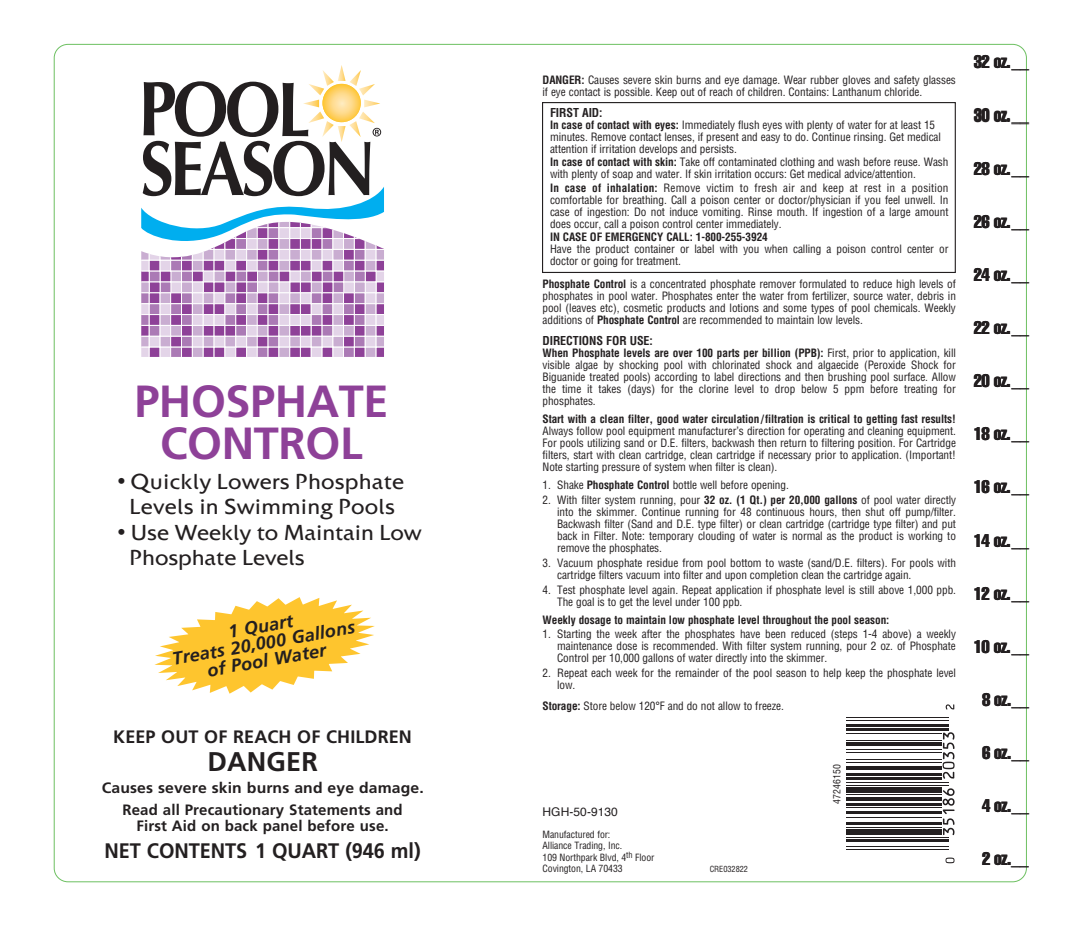
<style>
.page{position:relative;width:1078px;height:944px;background:#fff}
.page>*{position:absolute;margin:0;border:0;box-sizing:border-box;transform-origin:0 0}
.t1{font:700 45px/42px "Frutiger";letter-spacing:-.01em;color:#8e4198;text-align:center}
.t2{font:700 27px "Frutiger";letter-spacing:.005em;color:#231f20}
.t3{font:500 22.5px/25.5px "Colosseum";letter-spacing:.005em;color:#231f20;text-align:center}
.t4{font:700 21px "Frutiger";letter-spacing:-.005em;color:#231f20;scale:.95 1}
.t5{font:extra-condensed 18px "Helvetica";letter-spacing:-.025em;color:#231f20}
.t6{font:italic 700 18px/17.2px "Frutiger";color:#231f20;text-align:center}
.t7{font:700 18px "Frutiger";letter-spacing:.005em;color:#231f20}
.t8{font:700 15px/16.5px "Frutiger";letter-spacing:.01em;color:#231f20;text-align:center}
.t9{font:700 15px "Frutiger";letter-spacing:.01em;color:#231f20;scale:1.05 1}
.t10{font:700 condensed 12px "Helvetica";letter-spacing:-.005em;color:#231f20}
.t11{font:12px "Helvetica";letter-spacing:.005em;color:#231f20}
.t12{font:condensed 11.25px/12px "Helvetica";letter-spacing:-.005em;color:#231f20}
.t13{font:700 condensed 11.25px "Helvetica";letter-spacing:-.005em;color:#231f20}
.t14{font:condensed 9.75px/11.1px "Helvetica";letter-spacing:-.005em;color:#231f20}
.t15{font:condensed 9.75px "Helvetica";letter-spacing:.02em;color:#231f20}
.t16{font:condensed 8.25px "Helvetica";letter-spacing:-.005em;color:#231f20}
.s1{font-weight:700}
</style>
<div class="page">
<hr style="left:846px;top:849px;width:102px;height:1px;background:#231f20">
<hr style="left:846px;top:846px;width:102px;height:1px;background:#231f20">
<hr style="left:846px;top:839px;width:102px;height:2px;background:#231f20">
<hr style="left:846px;top:836px;width:102px;height:1px;background:#231f20">
<div style="left:846px;top:829px;width:95px;height:5px;background:#231f20"></div>
<hr style="left:846px;top:826px;width:95px;height:1px;background:#231f20">
<hr style="left:846px;top:822px;width:95px;height:2px;background:#231f20">
<hr style="left:846px;top:816px;width:95px;height:1px;background:#231f20">
<hr style="left:846px;top:811px;width:95px;height:2px;background:#231f20">
<hr style="left:846px;top:807px;width:95px;height:1px;background:#231f20">
<hr style="left:846px;top:802px;width:95px;height:3px;background:#231f20">
<hr style="left:846px;top:797px;width:95px;height:4px;background:#231f20">
<hr style="left:846px;top:794px;width:95px;height:1px;background:#231f20">
<div style="left:846px;top:787px;width:95px;height:5px;background:#231f20"></div>
<hr style="left:846px;top:784px;width:102px;height:1px;background:#231f20">
<hr style="left:846px;top:781px;width:102px;height:1px;background:#231f20">
<hr style="left:846px;top:777px;width:95px;height:3px;background:#231f20">
<hr style="left:846px;top:773px;width:95px;height:2px;background:#231f20">
<hr style="left:846px;top:766px;width:95px;height:4px;background:#231f20">
<hr style="left:846px;top:762px;width:95px;height:1px;background:#231f20">
<hr style="left:846px;top:759px;width:95px;height:1px;background:#231f20">
<hr style="left:846px;top:752px;width:95px;height:1px;background:#231f20">
<hr style="left:846px;top:749px;width:95px;height:1px;background:#231f20">
<hr style="left:846px;top:742px;width:95px;height:4px;background:#231f20">
<hr style="left:846px;top:739px;width:95px;height:1px;background:#231f20">
<hr style="left:846px;top:732px;width:95px;height:1px;background:#231f20">
<hr style="left:846px;top:728px;width:102px;height:2px;background:#231f20">
<hr style="left:846px;top:724px;width:102px;height:2px;background:#231f20">
<hr style="left:846px;top:720px;width:102px;height:1px;background:#231f20">
<hr style="left:846px;top:717px;width:102px;height:1px;background:#231f20">
<svg style="left:945px;top:857px;width:9px;height:6px"></svg>
<svg style="left:942px;top:788px;width:12px;height:47px"></svg>
<svg style="left:942px;top:732px;width:12px;height:46px"></svg>
<svg style="left:945px;top:704px;width:9px;height:5px"></svg>
<svg style="left:141px;top:65px;width:243px;height:292px"></svg>
<svg style="left:322px;top:84px;width:39px;height:38px"></svg>
<svg style="left:154px;top:597px;width:221px;height:96px"></svg>
<div style="left:542px;top:102px;width:414px;height:171px;border:1px solid #231f20"></div>
<h1 class="t1" style="left:134px;top:380px;width:255px">PHOSPHATE<br>CONTROL</h1>
<h3 class="t3" style="left:118px;top:469px;width:288px">• Quickly Lowers Phosphate<br>Levels in Swimming Pools</h3>
<h3 class="t3" style="left:130px;top:520px;width:294px;text-align:left;text-indent:-12px">• Use Weekly to Maintain Low<br>Phosphate Levels</h3>
<h3 class="t6" style="left:168px;top:633px;width:187px;rotate:-10deg">1 Quart<br>Treats 20,000 Gallons of Pool Water</h3>
<h3 class="t7" style="left:113px;top:725px;width:300px">KEEP OUT OF REACH OF CHILDREN</h3>
<h2 class="t2" style="left:207px;top:745px;width:112px">DANGER</h2>
<h3 class="t9" style="left:102px;top:779px;width:308px">Causes severe skin burns and eye damage.</h3>
<h3 class="t8" style="left:122px;top:801px;width:282px">Read all Precautionary Statements and<br>First Aid on back panel before use.</h3>
<h3 class="t4" style="left:105px;top:838px;width:334px">NET CONTENTS 1 QUART (946 ml)</h3>
<p class="t12" style="left:542px;top:73px;width:415px"><span class="s1">DANGER:</span> Causes severe skin burns and eye damage. Wear rubber gloves and safety glasses if eye contact is possible. Keep out of reach of children. Contains: Lanthanum chloride.</p>
<p class="t10" style="left:550px;top:105px;width:54px">FIRST AID:</p>
<p class="t12" style="left:550px;top:118px;width:392px"><span class="s1">In case of contact with eyes:</span> Immediately flush eyes with plenty of water for at least 15 minutes. Remove contact lenses, if present and easy to do. Continue rinsing. Get medical attention if irritation develops and persists.</p>
<p class="t12" style="left:550px;top:156px;width:400px"><span class="s1">In case of contact with skin:</span> Take off contaminated clothing and wash before reuse. Wash with plenty of soap and water. If skin irritation occurs: Get medical advice/attention.</p>
<p class="t12" style="left:550px;top:181px;width:400px;text-align:justify"><span class="s1">In case of inhalation:</span> Remove victim to fresh air and keep at rest in a position comfortable for breathing. Call a poison center or doctor/physician if you feel unwell. In case of ingestion: Do not induce vomiting. Rinse mouth. If ingestion of a large amount does occur, call a poison control center immediately.</p>
<p class="t13" style="left:550px;top:230px;width:219px">IN CASE OF EMERGENCY CALL: 1-800-255-3924</p>
<p class="t12" style="left:550px;top:243px;width:400px">Have the product container or label with you when calling a poison control center or doctor or going for treatment.</p>
<p class="t12" style="left:542px;top:277px;width:415px;text-align:justify"><span class="s1">Phosphate Control</span> is a concentrated phosphate remover formulated to reduce high levels of phosphates in pool water. Phosphates enter the water from fertilizer, source water, debris in pool (leaves etc), cosmetic products and lotions and some types of pool chemicals. Weekly additions of <span class="s1">Phosphate Control</span> are recommended to maintain low levels.</p>
<p class="t10" style="left:542px;top:333px;width:112px">DIRECTIONS FOR USE:</p>
<p class="t12" style="left:542px;top:346px;width:415px;text-align:justify"><span class="s1">When Phosphate levels are over 100 parts per billion (PPB):</span> First, prior to application, kill visible algae by shocking pool with chlorinated shock and algaecide (Peroxide Shock for Biguanide treated pools) according to label directions and then brushing pool surface. Allow the time it takes (days) for the clorine level to drop below 5 ppm before treating for phosphates.</p>
<p class="t13" style="left:542px;top:411px;width:415px">Start with a clean filter, good water circulation/filtration is critical to getting fast results!</p>
<p class="t12" style="left:542px;top:424px;width:415px;text-align:justify">Always follow pool equipment manufacturer’s direction for operating and cleaning equipment.<br>For pools utilizing sand or D.E. filters, backwash then return to filtering position. For Cartridge filters, start with clean cartridge, clean cartridge if necessary prior to application. (Important!<br>Note starting pressure of system when filter is clean).</p>
<p class="t12" style="left:542px;top:478px;width:248px">1. Shake <span class="s1">Phosphate Control</span> bottle well before opening.</p>
<p class="t12" style="left:557px;top:493px;width:400px;text-align:justify;text-indent:-15px">2. With filter system running, pour <span class="s1">32 oz. (1 Qt.) per 20,000 gallons</span> of pool water directly into the skimmer. Continue running for 48 continuous hours, then shut off pump/filter.<br>Backwash filter (Sand and D.E. type filter) or clean cartridge (cartridge type filter) and put back in Filter. Note: temporary clouding of water is normal as the product is working to remove the phosphates.</p>
<p class="t12" style="left:557px;top:556px;width:400px;text-indent:-15px">3. Vacuum phosphate residue from pool bottom to waste (sand/D.E. filters). For pools with cartridge filters vacuum into filter and upon completion clean the cartridge again.</p>
<p class="t12" style="left:557px;top:583px;width:400px;text-indent:-15px">4. Test phosphate level again. Repeat application if phosphate level is still above 1,000 ppb.<br>The goal is to get the level under 100 ppb.</p>
<p class="t13" style="left:542px;top:613px;width:348px">Weekly dosage to maintain low phosphate level throughout the pool season:</p>
<p class="t12" style="left:557px;top:627px;width:400px;text-align:justify;text-indent:-15px">1. Starting the week after the phosphates have been reduced (steps 1-4 above) a weekly maintenance dose is recommended. With filter system running, pour 2 oz. of Phosphate Control per 10,000 gallons of water directly into the skimmer.</p>
<p class="t12" style="left:557px;top:666px;width:400px;text-indent:-15px">2. Repeat each week for the remainder of the pool season to help keep the phosphate level low.</p>
<p class="t12" style="left:542px;top:699px;width:243px"><span class="s1">Storage:</span> Store below 120°F and do not allow to freeze.</p>
<p class="t11" style="left:542px;top:802px;width:77px">HGH-50-9130</p>
<p class="t14" style="left:542px;top:829px;width:113px">Manufactured for:<br>Alliance Trading, Inc.<br>109 Northpark Blvd, 4<sup>th</sup> Floor<br>Covington, LA 70433</p>
<p class="t16" style="left:710px;top:863px;width:40px">CRE032822</p>
<p class="t15" style="left:831px;top:804px;width:42px;rotate:-90deg">47246150</p>
<h3 class="t5" style="left:973px;top:51px;width:57px">32 oz.__</h3>
<h3 class="t5" style="left:973px;top:104px;width:57px">30 oz.__</h3>
<h3 class="t5" style="left:973px;top:157px;width:57px">28 oz.__</h3>
<h3 class="t5" style="left:973px;top:210px;width:57px">26 oz.__</h3>
<h3 class="t5" style="left:973px;top:263px;width:57px">24 oz.__</h3>
<h3 class="t5" style="left:973px;top:316px;width:57px">22 oz.__</h3>
<h3 class="t5" style="left:973px;top:369px;width:57px">20 oz.__</h3>
<h3 class="t5" style="left:973px;top:422px;width:57px">18 oz.__</h3>
<h3 class="t5" style="left:973px;top:475px;width:57px">16 oz.__</h3>
<h3 class="t5" style="left:973px;top:528px;width:57px">14 oz.__</h3>
<h3 class="t5" style="left:973px;top:582px;width:57px">12 oz.__</h3>
<h3 class="t5" style="left:973px;top:635px;width:57px">10 oz.__</h3>
<h3 class="t5" style="left:982px;top:688px;width:49px">8 oz.__</h3>
<h3 class="t5" style="left:982px;top:741px;width:49px">6 oz.__</h3>
<h3 class="t5" style="left:982px;top:794px;width:49px">4 oz.__</h3>
<h3 class="t5" style="left:982px;top:847px;width:48px">2 oz.__</h3>
</div>
